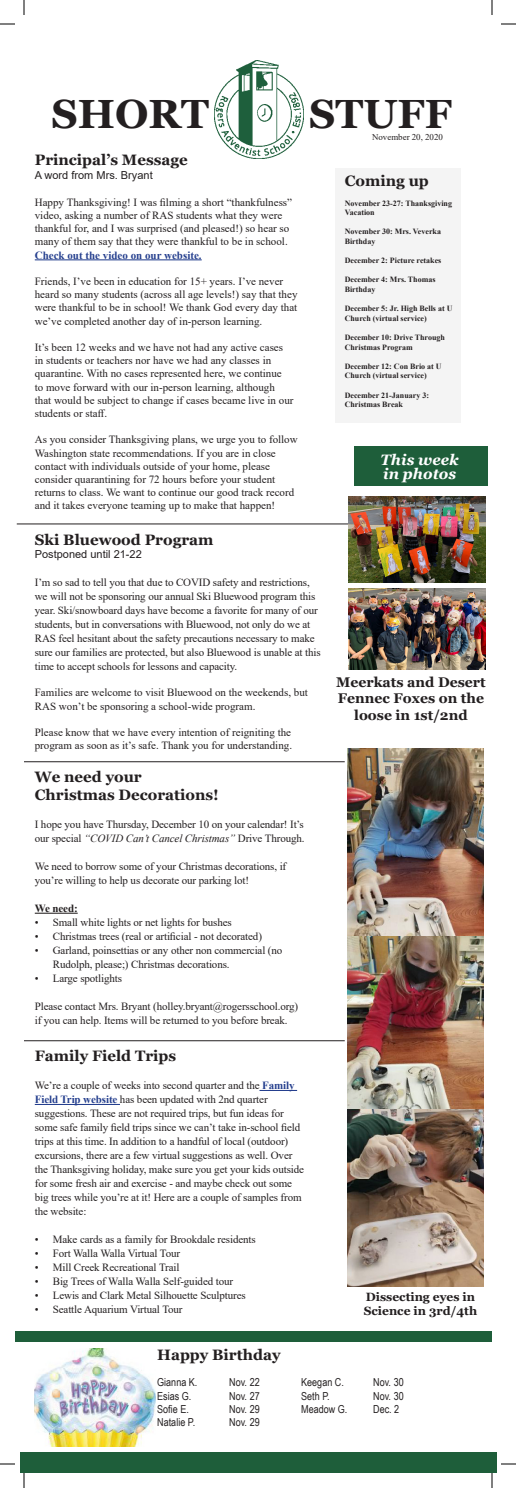
<style>
.page{position:relative;width:516px;height:1488px;background:#fff}
.page>*{position:absolute;margin:0;border:0;box-sizing:border-box;transform-origin:0 0}
.t1{font:700 40.8px "Georgia";color:#231f20}
.t2{font:700 15.1px "Georgia";color:#231f20}
.t3{font:italic 700 15.1px "Georgia";color:#fff}
.t4{font:700 14px/16.8px "Georgia";color:#231f20;text-align:center}
.t5{font:700 12px "Georgia";color:#231f20}
.t6{font:11px/14px "Times New Roman";letter-spacing:-.01em;color:#231f20}
.t7{font:11px "Arial Narrow";color:#231f20}
.t8{font:11px "Arial";color:#231f20}
.t9{font:700 11px "Times New Roman";letter-spacing:-.01em;color:#231f20}
.t10{font:8.9px "Times New Roman";color:#231f20}
.t11{font:700 8px/9.6px "Times New Roman";color:#231f20}
.s1{font-weight:700;color:#253f8e}
.s2{font-style:italic}
</style>
<div class="page">
<div style="left:20px;top:1453px;width:477px;height:20px;background:#1e5e3a"></div>
<div style="left:15px;top:1331px;width:477px;height:11px;background:#1e5e3a"></div>
<img style="left:215px;top:60px;width:88px;height:98px">
<img style="left:35px;top:1349px;width:121px;height:98px">
<div style="left:355px;top:446px;width:133px;height:40px;background:#1e5e3a"></div>
<img style="left:347px;top:748px;width:136px;height:539px">
<img style="left:348px;top:589px;width:137px;height:80px">
<div style="left:336px;top:168px;width:125px;height:255px;background:#f4f4f4"></div>
<hr style="left:260px;top:1090px;width:37px;height:1px;background:#253f8e">
<hr style="left:35px;top:1104px;width:85px;height:1px;background:#253f8e">
<hr style="left:24px;top:762px;width:321px;height:1px;background:#231f20">
<img style="left:348px;top:496px;width:137px;height:86px">
<hr style="left:24px;top:1040px;width:321px;height:1px;background:#231f20">
<hr style="left:35px;top:913px;width:43px;height:1px;background:#231f20">
<hr style="left:17px;top:524px;width:331px;height:1px;background:#231f20">
<hr style="left:35px;top:259px;width:167px;height:1px;background:#253f8e">
<svg style="left:0;top:23px;width:15px;height:2px"></svg>
<svg style="left:501px;top:23px;width:15px;height:2px"></svg>
<svg style="left:0;top:1463px;width:15px;height:2px"></svg>
<svg style="left:501px;top:1463px;width:15px;height:2px"></svg>
<svg style="left:23px;top:0;width:2px;height:15px"></svg>
<svg style="left:23px;top:1473px;width:2px;height:15px"></svg>
<svg style="left:491px;top:0;width:2px;height:15px"></svg>
<svg style="left:491px;top:1473px;width:2px;height:15px"></svg>
<p class="t1" style="left:51px;top:88px;width:159px">SHORT</p>
<p class="t1" style="left:309px;top:88px;width:144px">STUFF</p>
<p class="t10" style="left:372px;top:131px;width:72px">November 20, 2020</p>
<p class="t2" style="left:35px;top:151px;width:155px">Principal’s Message</p>
<p class="t8" style="left:35px;top:167px;width:119px">A word from Mrs. Bryant</p>
<p class="t6" style="left:35px;top:195px;width:259px;line-height:13.2px">Happy Thanksgiving! I was filming a short “thankfulness” video, asking a number of RAS students what they were thankful for, and I was surprised (and pleased!) so hear so many of them say that they were thankful to be in school.<br><span class="s1">Check out the video on our website.</span></p>
<p class="t6" style="left:35px;top:274px;width:264px;line-height:13.2px">Friends, I’ve been in education for 15+ years. I’ve never heard so many students (across all age levels!) say that they were thankful to be in school! We thank God every day that we’ve completed another day of in-person learning.</p>
<p class="t6" style="left:35px;top:340px;width:260px;line-height:13.2px">It’s been 12 weeks and we have not had any active cases in students or teachers nor have we had any classes in quarantine. With no cases represented here, we continue<br>to move forward with our in-person learning, although that would be subject to change if cases became live in our students or staff.</p>
<p class="t6" style="left:35px;top:433px;width:264px;line-height:13.2px">As you consider Thanksgiving plans, we urge you to follow Washington state recommendations. If you are in close contact with individuals outside of your home, please consider quarantining for 72 hours before your student returns to class. We want to continue our good track record and it takes everyone teaming up to make that happen!</p>
<p class="t2" style="left:35px;top:530px;width:180px">Ski Bluewood Program</p>
<p class="t8" style="left:35px;top:546px;width:109px">Postponed until 21-22</p>
<p class="t6" style="left:35px;top:575px;width:287px">I’m so sad to tell you that due to COVID safety and restrictions, we will not be sponsoring our annual Ski Bluewood program this year. Ski/snowboard days have become a favorite for many of our students, but in conversations with Bluewood, not only do we at RAS feel hesitant about the safety precautions necessary to make sure our families are protected, but also Bluewood is unable at this time to accept schools for lessons and capacity.</p>
<p class="t6" style="left:35px;top:686px;width:275px;line-height:13.2px">Families are welcome to visit Bluewood on the weekends, but<br>RAS won’t be sponsoring a school-wide program.</p>
<p class="t6" style="left:35px;top:725px;width:259px;line-height:13.2px">Please know that we have every intention of reigniting the program as soon as it’s safe. Thank you for understanding.</p>
<p class="t2" style="left:35px;top:767px;width:109px">We need your</p>
<p class="t2" style="left:35px;top:785px;width:186px">Christmas Decorations!</p>
<p class="t6" style="left:35px;top:817px;width:271px">I hope you have Thursday, December 10 on your calendar! It’s our special <span class="s2">“COVID Can’t Cancel Christmas”</span> Drive Through.</p>
<p class="t6" style="left:35px;top:859px;width:253px">We need to borrow some of your Christmas decorations, if you’re willing to help us decorate our parking lot!</p>
<p class="t9" style="left:35px;top:900px;width:44px">We need:</p>
<p class="t6" style="left:35px;top:915px;width:199px">• Small white lights or net lights for bushes</p>
<p class="t6" style="left:35px;top:929px;width:229px">• Christmas trees (real or artificial - not decorated)</p>
<p class="t6" style="left:53px;top:943px;width:231px;text-indent:-18px">• Garland, poinsettias or any other non commercial (no<br>Rudolph, please;) Christmas decorations.</p>
<p class="t6" style="left:35px;top:971px;width:89px">• Large spotlights</p>
<p class="t6" style="left:35px;top:999px;width:265px">Please contact Mrs. Bryant (holley.bryant@rogersschool.org) if you can help. Items will be returned to you before break.</p>
<p class="t2" style="left:35px;top:1046px;width:143px">Family Field Trips</p>
<p class="t6" style="left:35px;top:1078px;width:271px">We’re a couple of weeks into second quarter and the <span class="s1">Family Field Trip website</span> has been updated with 2nd quarter suggestions. These are not required trips, but fun ideas for some safe family field trips since we can’t take in-school field trips at this time. In addition to a handful of local (outdoor) excursions, there are a few virtual suggestions as well. Over the Thanksgiving holiday, make sure you get your kids outside for some fresh air and exercise - and maybe check out some big trees while you’re at it! Here are a couple of samples from the website:</p>
<p class="t6" style="left:35px;top:1232px;width:223px">• Make cards as a family for Brookdale residents</p>
<p class="t6" style="left:35px;top:1246px;width:147px">• Fort Walla Walla Virtual Tour</p>
<p class="t6" style="left:35px;top:1260px;width:146px">• Mill Creek Recreational Trail</p>
<p class="t6" style="left:35px;top:1274px;width:200px">• Big Trees of Walla Walla Self-guided tour</p>
<p class="t6" style="left:35px;top:1288px;width:213px">• Lewis and Clark Metal Silhouette Sculptures</p>
<p class="t6" style="left:35px;top:1302px;width:149px">• Seattle Aquarium Virtual Tour</p>
<p class="t2" style="left:345px;top:171px;width:86px">Coming up</p>
<p class="t11" style="left:345px;top:198px;width:109px">November 23-27: Thanksgiving<br>Vacation</p>
<p class="t11" style="left:345px;top:227px;width:98px">November 30: Mrs. Veverka<br>Birthday</p>
<p class="t11" style="left:345px;top:255px;width:98px">December 2: Picture retakes</p>
<p class="t11" style="left:345px;top:275px;width:92px">December 4: Mrs. Thomas</p>
<p class="t11" style="left:345px;top:284px;width:32px">Birthday</p>
<p class="t11" style="left:345px;top:303px;width:109px">December 5: Jr. High Bells at U<br>Church (virtual service)</p>
<p class="t11" style="left:345px;top:332px;width:102px">December 10: Drive Through<br>Christmas Program</p>
<p class="t11" style="left:345px;top:361px;width:98px">December 12: Con Brio at U<br>Church (virtual service)</p>
<p class="t11" style="left:345px;top:390px;width:86px">December 21-January 3:</p>
<p class="t11" style="left:345px;top:399px;width:60px">Christmas Break</p>
<p class="t3" style="left:381px;top:450px;width:80px">This week</p>
<p class="t3" style="left:383px;top:464px;width:75px">in photos</p>
<p class="t4" style="left:336px;top:673px;width:151px">Meerkats and Desert<br>Fennec Foxes on the loose in 1st/2nd</p>
<p class="t5" style="left:366px;top:1290px;width:111px">Dissecting eyes in</p>
<p class="t5" style="left:364px;top:1304px;width:115px">Science in 3rd/4th</p>
<p class="t2" style="left:157px;top:1345px;width:125px">Happy Birthday</p>
<p class="t7" style="left:157px;top:1374px;width:42px">Gianna K.</p>
<p class="t7" style="left:229px;top:1374px;width:32px">Nov. 22</p>
<p class="t7" style="left:301px;top:1374px;width:44px">Keegan C.</p>
<p class="t7" style="left:373px;top:1374px;width:32px">Nov. 30</p>
<p class="t7" style="left:157px;top:1388px;width:36px">Esias G.</p>
<p class="t7" style="left:229px;top:1388px;width:32px">Nov. 27</p>
<p class="t7" style="left:301px;top:1388px;width:30px">Seth P.</p>
<p class="t7" style="left:373px;top:1388px;width:32px">Nov. 30</p>
<p class="t7" style="left:157px;top:1401px;width:33px">Sofie E.</p>
<p class="t7" style="left:229px;top:1401px;width:32px">Nov. 29</p>
<p class="t7" style="left:301px;top:1401px;width:48px">Meadow G.</p>
<p class="t7" style="left:373px;top:1401px;width:28px">Dec. 2</p>
<p class="t7" style="left:157px;top:1414px;width:39px">Natalie P.</p>
<p class="t7" style="left:229px;top:1414px;width:32px">Nov. 29</p>
</div>
